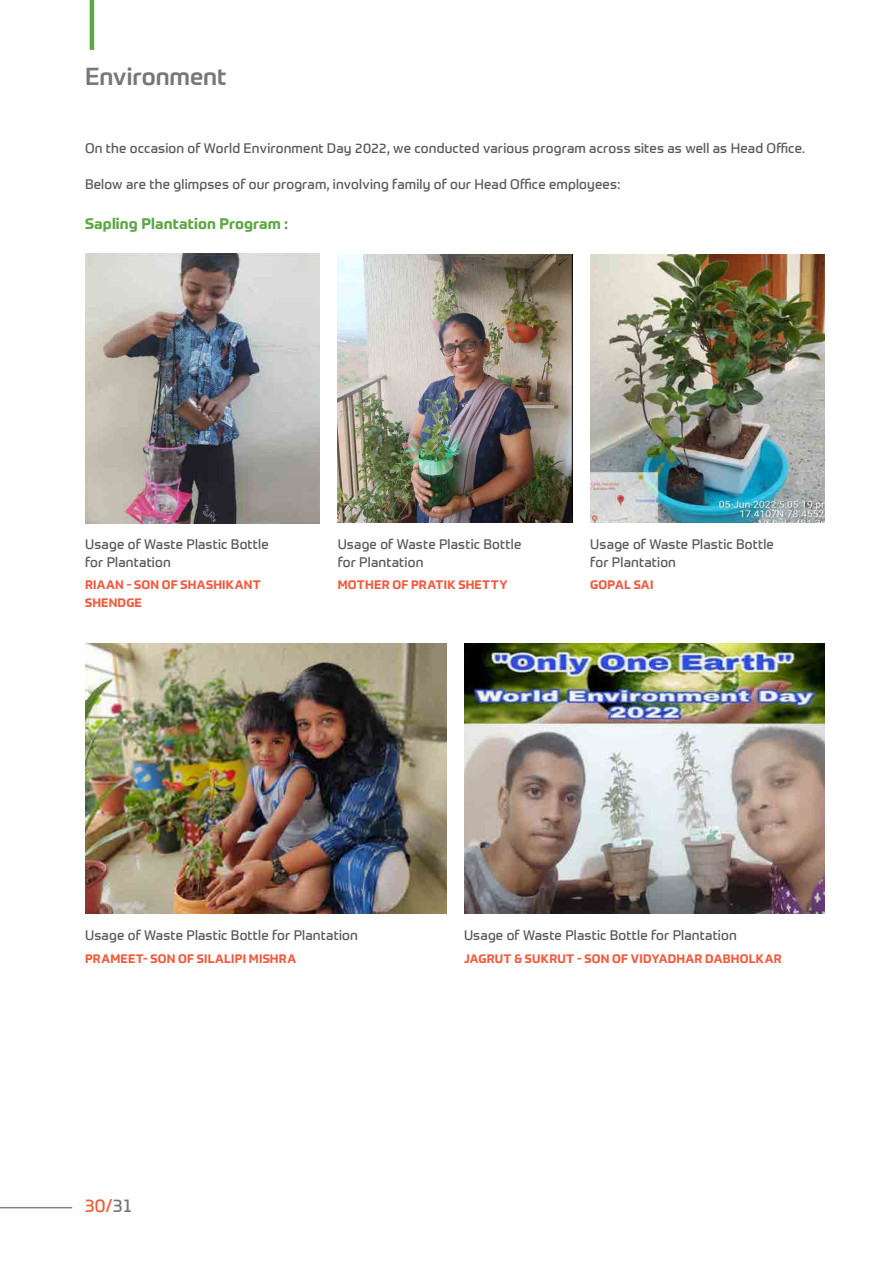
<style>
.page{position:relative;width:893px;height:1263px;background:#fff}
.page>*{position:absolute;margin:0;border:0;box-sizing:border-box;transform-origin:0 0}
.t1{font:500 24px "Prometo";color:#77787b}
.t2{font:18px "Prometo";color:#ec6137}
.t3{font:700 15px "Prometo";letter-spacing:.01em;color:#5ea746}
.t4{font:13.5px/18px "Prometo";letter-spacing:.01em;color:#58595b}
.t5{font:700 12px/18px "Prometo";letter-spacing:.02em;color:#f15b40}
.s1{color:#77787b}
</style>
<div class="page">
<hr style="left:90px;top:0;width:4px;height:50px;background:#5ea746">
<img style="left:338px;top:255px;width:234px;height:268px">
<img style="left:590px;top:255px;width:235px;height:268px">
<img style="left:85px;top:254px;width:235px;height:270px">
<img style="left:85px;top:644px;width:361px;height:269px">
<img style="left:464px;top:644px;width:361px;height:269px">
<hr style="left:0;top:1207px;width:72px;height:1px;background:#808285">
<h1 class="t1" style="left:85px;top:62px;width:143px">Environment</h1>
<p class="t4" style="left:85px;top:139px;width:721px">On the occasion of World Environment Day 2022, we conducted various program across sites as well as Head Office.</p>
<p class="t4" style="left:85px;top:175px;width:537px">Below are the glimpses of our program, involving family of our Head Office employees:</p>
<p class="t3" style="left:85px;top:214px;width:204px">Sapling Plantation Program :</p>
<p class="t4" style="left:85px;top:535px;width:185px">Usage of Waste Plastic Bottle for Plantation</p>
<p class="t5" style="left:85px;top:576px;width:177px">RIAAN - SON OF SHASHIKANT<br>SHENDGE</p>
<p class="t4" style="left:338px;top:535px;width:185px">Usage of Waste Plastic Bottle for Plantation</p>
<p class="t5" style="left:338px;top:576px;width:171px">MOTHER OF PRATIK SHETTY</p>
<p class="t4" style="left:590px;top:535px;width:185px">Usage of Waste Plastic Bottle for Plantation</p>
<p class="t5" style="left:590px;top:576px;width:65px">GOPAL SAI</p>
<p class="t4" style="left:85px;top:926px;width:274px">Usage of Waste Plastic Bottle for Plantation</p>
<p class="t5" style="left:85px;top:949px;width:213px">PRAMEET- SON OF SILALIPI MISHRA</p>
<h2 class="t2" style="left:84px;top:1194px;width:50px">30/<span class="s1">31</span></h2>
<p class="t4" style="left:464px;top:926px;width:274px">Usage of Waste Plastic Bottle for Plantation</p>
<p class="t5" style="left:464px;top:949px;width:319px">JAGRUT &amp; SUKRUT - SON OF VIDYADHAR DABHOLKAR</p>
</div>
